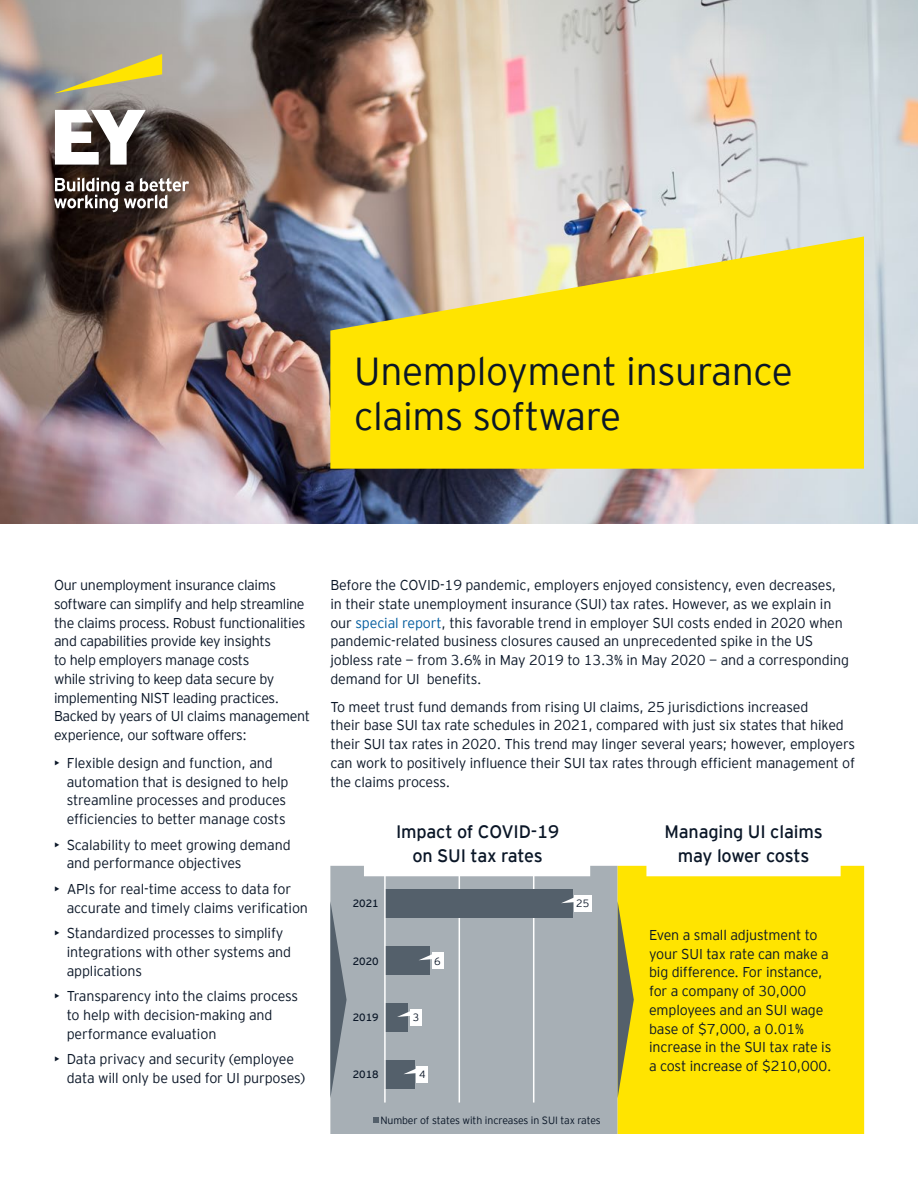
<style>
.page{position:relative;width:918px;height:1188px;background:#fff}
.page>*{position:absolute;margin:0;border:0;box-sizing:border-box;transform-origin:0 0}
.t1{font:300 39px/45px "EY Interstate";letter-spacing:-.01em;color:#0a1627}
.t2{font:18px/24px "EY Interstate";letter-spacing:-.01em;color:#0a1627;text-align:center}
.t3{font:300 14.25px/18.8px "EY Interstate";letter-spacing:-.01em;color:#0a1627}
.t4{font:300 10.5px "EY Interstate";letter-spacing:-.01em;color:#0a1627}
.t5{font:10.5px "EY Interstate";letter-spacing:-.01em;color:#0a1627}
.s1{color:#005b9e}
</style>
<div class="page">
<img style="left:0;top:0;width:918px;height:524px">
<svg style="left:54px;top:54px;width:108px;height:39px;background:#bab275"></svg>
<svg style="left:54px;top:110px;width:135px;height:102px"></svg>
<svg style="left:330px;top:236px;width:534px;height:233px;background:#f1da24"></svg>
<div style="left:330px;top:866px;width:288px;height:268px;background:#a7afb5"></div>
<hr style="left:459px;top:871px;width:1px;height:232px;background:#fff">
<hr style="left:533px;top:871px;width:1px;height:232px;background:#fff">
<div style="left:618px;top:866px;width:246px;height:268px;background:#ffe400"></div>
<div style="left:385px;top:889px;width:187px;height:29px;background:#54606b"></div>
<div style="left:385px;top:946px;width:45px;height:29px;background:#54606b"></div>
<div style="left:385px;top:1003px;width:22px;height:28px;background:#54606b"></div>
<div style="left:385px;top:1060px;width:30px;height:28px;background:#54606b"></div>
<svg style="left:330px;top:901px;width:17px;height:197px;background:#808a92"></svg>
<svg style="left:618px;top:901px;width:16px;height:197px;background:#aca433"></svg>
<hr style="left:384px;top:871px;width:2px;height:232px;background:#fff">
<svg style="left:404px;top:1068px;width:13px;height:6px"></svg>
<div style="left:417px;top:1066px;width:11px;height:16px;background:#fff"></div>
<svg style="left:397px;top:1011px;width:13px;height:6px"></svg>
<div style="left:410px;top:1009px;width:12px;height:16px;background:#fff"></div>
<svg style="left:419px;top:954px;width:13px;height:6px"></svg>
<div style="left:432px;top:952px;width:11px;height:16px;background:#fff"></div>
<svg style="left:562px;top:897px;width:12px;height:6px"></svg>
<div style="left:574px;top:895px;width:17px;height:16px;background:#fff"></div>
<svg style="left:373px;top:1117px;width:5px;height:6px"></svg>
<h1 class="t1" style="left:354px;top:347px;width:440px">Unemployment insurance claims software</h1>
<p class="t3" style="left:54px;top:575px;width:258px">Our unemployment insurance claims software can simplify and help streamline the claims process. Robust functionalities and capabilities provide key insights<br>to help employers manage costs<br>while striving to keep data secure by implementing NIST leading practices.<br>Backed by years of UI claims management experience, our software offers:</p>
<p class="t3" style="left:67px;top:753px;width:223px;text-indent:-13px">• Flexible design and function, and automation that is designed to help streamline processes and produces efficiencies to better manage costs</p>
<p class="t3" style="left:67px;top:834px;width:225px;text-indent:-13px">• Scalability to meet growing demand and performance objectives</p>
<p class="t3" style="left:67px;top:879px;width:243px;text-indent:-13px">• APIs for real-time access to data for accurate and timely claims verification</p>
<p class="t3" style="left:67px;top:923px;width:226px;text-indent:-13px">• Standardized processes to simplify integrations with other systems and applications</p>
<p class="t3" style="left:67px;top:986px;width:233px;text-indent:-13px">• Transparency into the claims process to help with decision-making and performance evaluation</p>
<p class="t3" style="left:67px;top:1049px;width:240px;text-indent:-13px">• Data privacy and security (employee data will only be used for UI purposes)</p>
<p class="t3" style="left:330px;top:575px;width:520px">Before the COVID-19 pandemic, employers enjoyed consistency, even decreases, in their state unemployment insurance (SUI) tax rates. However, as we explain in our <span class="s1">special report</span>, this favorable trend in employer SUI costs ended in 2020 when pandemic-related business closures caused an unprecedented spike in the US jobless rate − from 3.6% in May 2019 to 13.3% in May 2020 − and a corresponding demand for UI benefits.</p>
<p class="t3" style="left:330px;top:696px;width:526px">To meet trust fund demands from rising UI claims, 25 jurisdictions increased<br>their base SUI tax rate schedules in 2021, compared with just six states that hiked their SUI tax rates in 2020. This trend may linger several years; however, employers can work to positively influence their SUI tax rates through efficient management of the claims process.</p>
<p class="t5" style="left:353px;top:896px;width:27px">2021</p>
<p class="t2" style="left:396px;top:818px;width:165px">Impact of COVID-19 on SUI tax rates</p>
<p class="t2" style="left:665px;top:818px;width:160px">Managing UI claims may lower costs</p>
<p class="t4" style="left:576px;top:896px;width:14px">25</p>
<p class="t5" style="left:353px;top:953px;width:27px">2020</p>
<p class="t5" style="left:353px;top:1010px;width:27px">2019</p>
<p class="t4" style="left:434px;top:953px;width:8px">6</p>
<p class="t4" style="left:413px;top:1010px;width:8px">3</p>
<p class="t5" style="left:353px;top:1067px;width:27px">2018</p>
<p class="t4" style="left:419px;top:1067px;width:8px">4</p>
<p class="t4" style="left:380px;top:1113px;width:222px">Number of states with increases in SUI tax rates</p>
<p class="t3" style="left:649px;top:925px;width:184px">Even a small adjustment to your SUI tax rate can make a big difference. For instance, for a company of 30,000 employees and an SUI wage base of $7,000, a 0.01% increase in the SUI tax rate is a cost increase of $210,000.</p>
</div>
